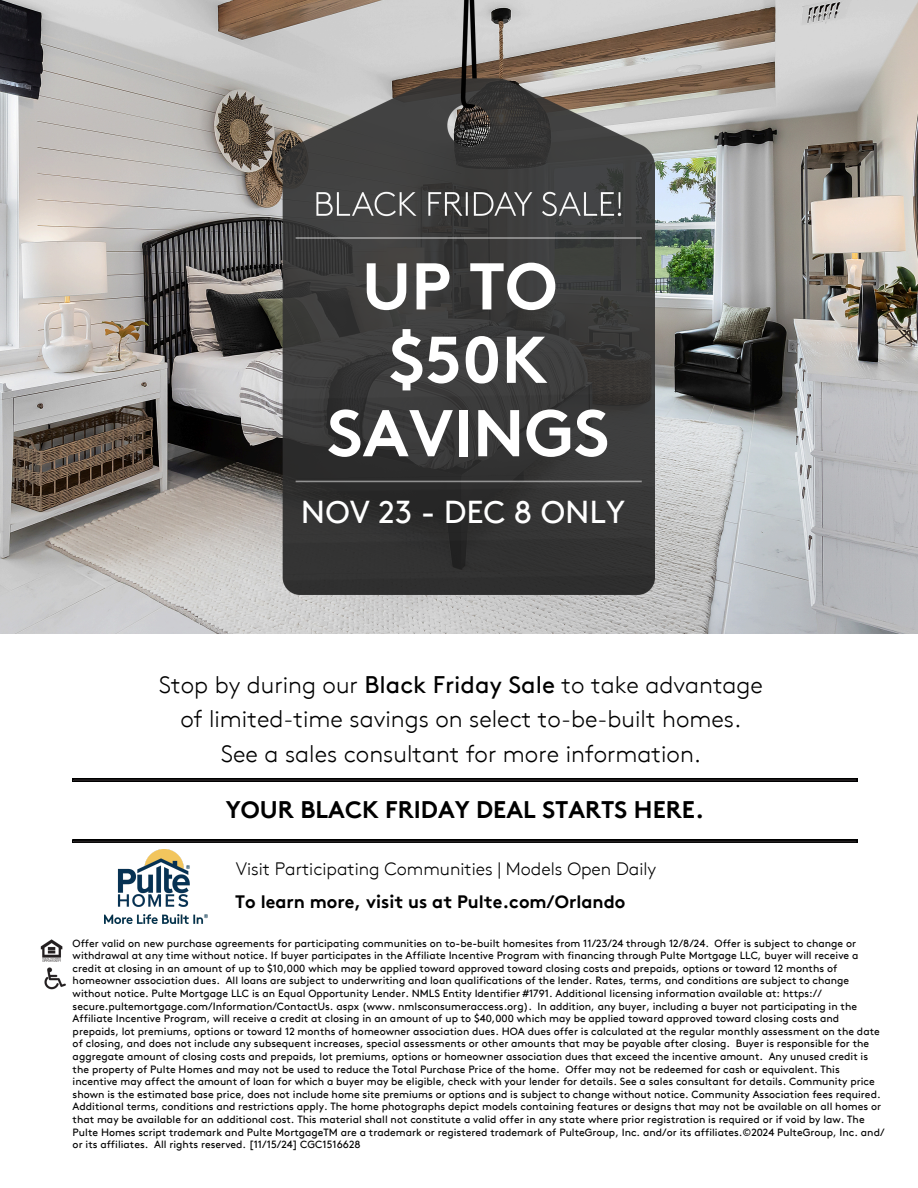
<style>
.page{position:relative;width:918px;height:1188px;background:#fff}
.page>*{position:absolute;margin:0;border:0;box-sizing:border-box;transform-origin:0 0}
.t1{font:700 66px/73.3px "Brown TT";color:#fff;text-align:center}
.t2{font:31.65px "Brown TT Regular Alt";color:#fff}
.t3{font:300 24px/34.8px "Brown TT";color:#000;text-align:center}
.t4{font:700 24px "Brown TT";color:#000}
.t5{font:300 18px "Brown TT";color:#000}
.t6{font:700 18px "Brown TT";color:#000}
.t7{font:10.5px/12.6px "Brown TT Regular Alt";color:#000}
.s1{font-weight:400}
</style>
<div class="page">
<img style="left:0;top:0;width:918px;height:633px">
<img style="left:283px;top:0;width:371px;height:594px">
<img style="left:40px;top:939px;width:26px;height:51px">
<img style="left:104px;top:850px;width:103px;height:73px">
<svg style="left:73px;top:778px;width:785px;height:4px;background:#0e0c0d"></svg>
<svg style="left:73px;top:840px;width:785px;height:3px;background:#121011"></svg>
<h6 class="t1" style="left:327px;top:256px;width:284px">UP TO $50K<br>SAVINGS</h6>
<h6 class="t2" style="left:301px;top:494px;width:326px">NOV 23 - DEC 8 ONLY</h6>
<h6 class="t3" style="left:159px;top:669px;width:606px">Stop by during our <span class="s1">Black Friday Sale</span> to take advantage of limited-time savings on select to-be-built homes.<br>See a sales consultant for more information.</h6>
<h3 class="t4" style="left:226px;top:800px;width:480px">YOUR BLACK FRIDAY DEAL STARTS HERE.</h3>
<h3 class="t5" style="left:236px;top:861px;width:422px">Visit Participating Communities | Models Open Daily</h3>
<h3 class="t6" style="left:235px;top:894px;width:392px">To learn more, visit us at Pulte.com/Orlando</h3>
<p class="t7" style="left:73px;top:937px;width:813px">Offer valid on new purchase agreements for participating communities on to-be-built homesites from 11/23/24 through 12/8/24. Offer is subject to change or withdrawal at any time without notice. If buyer participates in the Affiliate Incentive Program with financing through Pulte Mortgage LLC, buyer will receive a credit at closing in an amount of up to $10,000 which may be applied toward approved toward closing costs and prepaids, options or toward 12 months of homeowner association dues. All loans are subject to underwriting and loan qualifications of the lender. Rates, terms, and conditions are subject to change without notice. Pulte Mortgage LLC is an Equal Opportunity Lender. NMLS Entity Identifier #1791. Additional licensing information available at: https:// secure.pultemortgage.com/Information/ContactUs. aspx (www. nmlsconsumeraccess.org). In addition, any buyer, including a buyer not participating in the Affiliate Incentive Program, will receive a credit at closing in an amount of up to $40,000 which may be applied toward approved toward closing costs and prepaids, lot premiums, options or toward 12 months of homeowner association dues. HOA dues offer is calculated at the regular monthly assessment on the date of closing, and does not include any subsequent increases, special assessments or other amounts that may be payable after closing. Buyer is responsible for the aggregate amount of closing costs and prepaids, lot premiums, options or homeowner association dues that exceed the incentive amount. Any unused credit is the property of Pulte Homes and may not be used to reduce the Total Purchase Price of the home. Offer may not be redeemed for cash or equivalent. This incentive may affect the amount of loan for which a buyer may be eligible, check with your lender for details. See a sales consultant for details. Community price shown is the estimated base price, does not include home site premiums or options and is subject to change without notice. Community Association fees required.<br>Additional terms, conditions and restrictions apply. The home photographs depict models containing features or designs that may not be available on all homes or that may be available for an additional cost. This material shall not constitute a valid offer in any state where prior registration is required or if void by law. The Pulte Homes script trademark and Pulte MortgageTM are a trademark or registered trademark of PulteGroup, Inc. and/or its affiliates.©2024 PulteGroup, Inc. and/ or its affiliates. All rights reserved. [11/15/24] CGC1516628</p>
</div>
